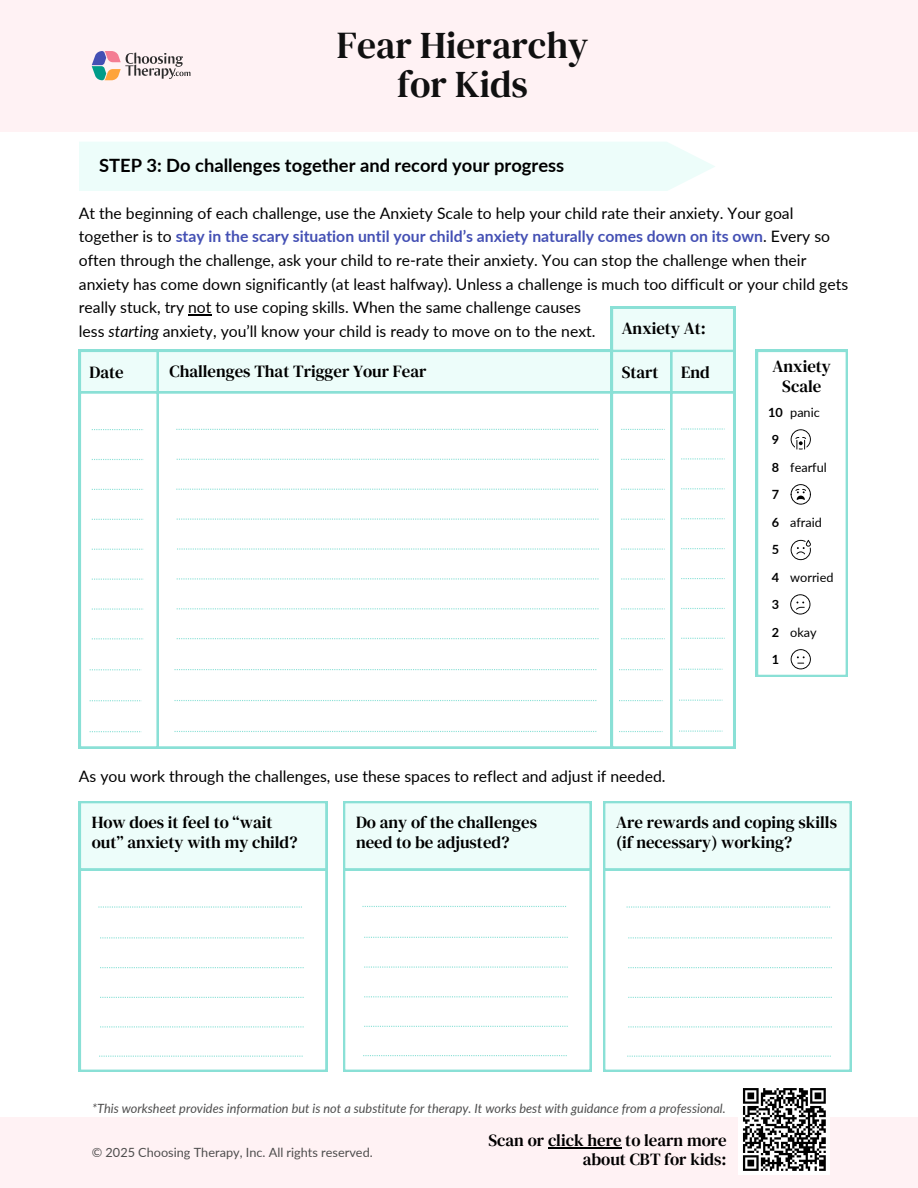
<style>
.page{position:relative;width:918px;height:1188px;background:#fff}
.page>*{position:absolute;margin:0;border:0;box-sizing:border-box;transform-origin:0 0}
.t1{font:50.1px "DM Serif Text";color:#101010}
.t2{font:37.8px/39.3px "DM Serif Text";color:#101010;text-align:center}
.t3{font:700 18.3px "Lato";color:#000}
.t4{font:16.95px/20.1px "DM Serif Text";color:#000}
.t5{font:15.75px/23.7px "Lato";color:#000}
.t6{font:italic 12.75px "Lato";color:#4e4d4d}
.t7{font:12.75px "Lato";color:#4e4d4d}
.t8{font:12.75px "Lato";color:#000}
.t9{font:700 12.75px/27.5px "Lato";color:#000}
.s1{font-weight:700;color:#4450b4}
.s2{font-style:italic}
</style>
<div class="page">
<div style="left:0;top:0;width:918px;height:131px;background:#fff2f4"></div>
<div style="left:0;top:1118px;width:918px;height:70px;background:#fff2f4"></div>
<div style="left:79px;top:142px;width:636px;height:49px;background:#edfdfa"></div>
<svg style="left:756px;top:350px;width:92px;height:327px"></svg>
<svg style="left:79px;top:870px;width:248px;height:202px"></svg>
<svg style="left:79px;top:801px;width:248px;height:69px;background:#e5faf7"></svg>
<svg style="left:98px;top:906px;width:204px;height:2px"></svg>
<svg style="left:100px;top:937px;width:204px;height:1px"></svg>
<svg style="left:100px;top:967px;width:204px;height:1px"></svg>
<svg style="left:100px;top:997px;width:204px;height:1px"></svg>
<svg style="left:100px;top:1026px;width:204px;height:1px"></svg>
<svg style="left:343px;top:870px;width:249px;height:202px"></svg>
<svg style="left:343px;top:801px;width:249px;height:69px;background:#e5faf7"></svg>
<svg style="left:79px;top:307px;width:656px;height:441px"></svg>
<svg style="left:603px;top:870px;width:249px;height:202px"></svg>
<svg style="left:603px;top:801px;width:249px;height:69px;background:#e5faf7"></svg>
<svg style="left:99px;top:1056px;width:204px;height:1px"></svg>
<svg style="left:362px;top:906px;width:204px;height:1px"></svg>
<svg style="left:364px;top:937px;width:204px;height:1px"></svg>
<svg style="left:364px;top:967px;width:204px;height:1px"></svg>
<svg style="left:364px;top:996px;width:204px;height:1px"></svg>
<svg style="left:364px;top:1026px;width:204px;height:1px"></svg>
<svg style="left:363px;top:1055px;width:204px;height:1px"></svg>
<svg style="left:627px;top:906px;width:203px;height:2px"></svg>
<svg style="left:628px;top:937px;width:204px;height:1px"></svg>
<svg style="left:628px;top:967px;width:204px;height:1px"></svg>
<svg style="left:628px;top:997px;width:204px;height:1px"></svg>
<svg style="left:628px;top:1026px;width:204px;height:1px"></svg>
<svg style="left:627px;top:1056px;width:204px;height:1px"></svg>
<div style="left:738px;top:1084px;width:92px;height:91px;background:#fff"></div>
<svg style="left:743px;top:1088px;width:83px;height:83px"></svg>
<hr style="left:548px;top:1147px;width:74px;height:1px;background:#000">
<svg style="left:92px;top:51px;width:98px;height:30px"></svg>
<h4 class="t2" style="left:337px;top:25px;width:253px">Fear Hierarchy for Kids</h4>
<p class="t1" style="left:253px;top:22px;width:413px">Hierarchy of Fears</p>
<p class="t3" style="left:99px;top:154px;width:467px">STEP 3: Do challenges together and record your progress</p>
<h6 class="t5" style="left:79px;top:201px;width:771px">At the beginning of each challenge, use the Anxiety Scale to help your child rate their anxiety. Your goal together is to <span class="s1">stay in the scary situation until your child’s anxiety naturally comes down on its own</span>. Every so often through the challenge, ask your child to re-rate their anxiety. You can stop the challenge when their anxiety has come down significantly (at least halfway). Unless a challenge is much too difficult or your child gets really stuck, try not to use coping skills. When the same challenge causes<br>less <span class="s2">starting</span> anxiety, you’ll know your child is ready to move on to the next.</h6>
<p class="t4" style="left:622px;top:362px;width:38px">Start</p>
<p class="t4" style="left:622px;top:318px;width:86px">Anxiety At:</p>
<p class="t4" style="left:773px;top:357px;width:60px;line-height:19.2px;text-align:center">Anxiety<br>Scale</p>
<h2 class="t8" style="left:790px;top:404px;width:31px">panic</h2>
<p class="t4" style="left:90px;top:362px;width:36px">Date</p>
<p class="t4" style="left:169px;top:361px;width:259px">Challenges That Trigger Your Fear</p>
<p class="t4" style="left:681px;top:362px;width:30px">End</p>
<h4 class="t9" style="left:768px;top:398px;width:16px">10<br>9<br>8<br>7<br>6<br>5<br>4<br>3<br>2</h4>
<h4 class="t9" style="left:772px;top:646px;width:9px">1</h4>
<h1 class="t8" style="left:790px;top:459px;width:38px">fearful</h1>
<h3 class="t8" style="left:790px;top:514px;width:33px">afraid</h3>
<h5 class="t8" style="left:790px;top:569px;width:45px">worried</h5>
<h4 class="t8" style="left:790px;top:624px;width:28px">okay</h4>
<p class="t5" style="left:79px;top:764px;width:588px">As you work through the challenges, use these spaces to reflect and adjust if needed.</p>
<p class="t4" style="left:616px;top:812px;width:222px">Are rewards and coping skills (if necessary) working?</p>
<p class="t4" style="left:92px;top:812px;width:207px">How does it feel to “wait out” anxiety with my child?</p>
<p class="t4" style="left:356px;top:812px;width:183px">Do any of the challenges need to be adjusted?</p>
<h4 class="t6" style="left:92px;top:1101px;width:635px">*This worksheet provides information but is not a substitute for therapy. It works best with guidance from a professional.</h4>
<p class="t7" style="left:92px;top:1145px;width:283px">© 2025 Choosing Therapy, Inc. All rights reserved.</p>
<p class="t4" style="left:489px;top:1130px;width:240px;line-height:19.2px;text-align:right">Scan or click here to learn more about CBT for kids:</p>
</div>
